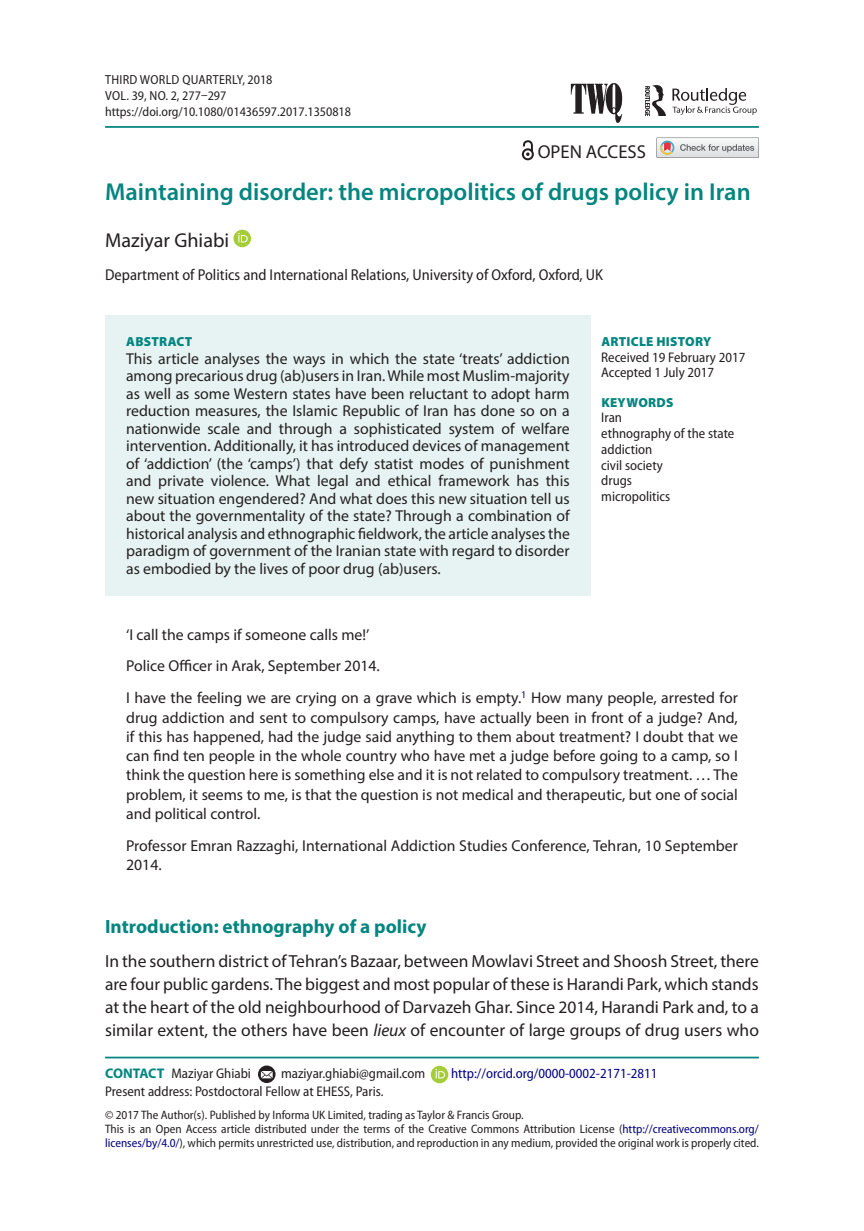
<style>
.page{position:relative;width:864px;height:1231px;background:#fff}
.page>*{position:absolute;margin:0;border:0;box-sizing:border-box;transform-origin:0 0}
.t1{font:600 24.5px "Myriad Pro";color:#04857f}
.t2{font:20.12px "Myriad Pro";color:#231f20}
.t3{font:700 19.25px "Myriad Pro";color:#04857f}
.t4{font:18.72px "Myriad Pro";color:#231f20}
.t5{font:17.5px/22.8px "Myriad Pro";color:#231f20;text-align:justify}
.t6{font:15.75px/17.5px "Myriad Pro";color:#231f20;text-align:justify}
.t7{font:semi-condensed 15.75px "Myriad Pro";color:#231f20}
.t8{font:semi-condensed 14px/15.8px "Myriad Pro";color:#231f20}
.t9{font:semi-condensed 14px "Myriad Pro";color:#000080}
.t10{font:semi-condensed 13.12px/15.8px "Myriad Pro";color:#231f20}
.t11{font:900 13.12px "Myriad Pro";letter-spacing:.02em;color:#04857f}
.t12{font:semi-condensed 12.25px/14px "Myriad Pro";color:#231f20}
.s1{font-style:italic}
.s2{font-weight:700;font-stretch:normal;color:#04857f}
.s3{color:#000080}
</style>
<div class="page">
<hr style="left:105px;top:126px;width:653px;height:2px;background:#04857f">
<div style="left:105px;top:315px;width:485px;height:280px;background:#e6f3f2"></div>
<svg style="left:233px;top:230px;width:18px;height:17px"></svg>
<svg style="left:238px;top:233px;width:9px;height:9px"></svg>
<hr style="left:105px;top:1056px;width:653px;height:2px;background:#04857f">
<svg style="left:258px;top:1065px;width:17px;height:17px"></svg>
<svg style="left:261px;top:1070px;width:11px;height:8px"></svg>
<svg style="left:430px;top:1065px;width:18px;height:18px"></svg>
<svg style="left:435px;top:1068px;width:10px;height:10px"></svg>
<svg style="left:672px;top:88px;width:84px;height:27px"></svg>
<svg style="left:645px;top:86px;width:20px;height:30px"></svg>
<img style="left:570px;top:83px;width:52px;height:40px">
<svg style="left:521px;top:140px;width:12px;height:20px"></svg>
<svg style="left:656px;top:137px;width:102px;height:21px"></svg>
<p class="t10" style="left:105px;top:72px;width:247px">Third World Quarterly, 2018<br>VOL. 39, NO. 2, 277–297 https://doi.org/10.1080/01436597.2017.1350818</p>
<p class="t4" style="left:537px;top:140px;width:110px">OPEN ACCESS</p>
<h1 class="t1" style="left:105px;top:176px;width:647px">Maintaining disorder: the micropolitics of drugs policy in Iran</h1>
<p class="t2" style="left:105px;top:228px;width:126px">Maziyar Ghiabi</p>
<p class="t7" style="left:105px;top:266px;width:499px">Department of Politics and International Relations, University of Oxford, Oxford, UK</p>
<p class="t11" style="left:126px;top:334px;width:68px">ABSTRACT</p>
<p class="t6" style="left:126px;top:349px;width:445px">This article analyses the ways in which the state ‘treats’ addiction among precarious drug (ab)users in Iran. While most Muslim-majority as well as some Western states have been reluctant to adopt harm reduction measures, the Islamic Republic of Iran has done so on a nationwide scale and through a sophisticated system of welfare intervention. Additionally, it has introduced devices of management of ‘addiction’ (the ‘camps’) that defy statist modes of punishment and private violence. What legal and ethical framework has this new situation engendered? And what does this new situation tell us about the governmentality of the state? Through a combination of historical analysis and ethnographic fieldwork, the article analyses the paradigm of government of the Iranian state with regard to disorder as embodied by the lives of poor drug (ab)users.</p>
<p class="t11" style="left:601px;top:334px;width:111px">ARTICLE HISTORY</p>
<p class="t8" style="left:601px;top:349px;width:146px">Received 19 February 2017<br>Accepted 1 July 2017</p>
<p class="t11" style="left:601px;top:395px;width:74px">KEYWORDS</p>
<p class="t8" style="left:601px;top:410px;width:134px">Iran<br>ethnography of the state addiction<br>civil society<br>drugs<br>micropolitics</p>
<p class="t6" style="left:126px;top:618px;width:613px;line-height:31.8px;text-align:left">‘I call the camps if someone calls me!’<br>Police Officer in Arak, September 2014.<br>I have the feeling we are crying on a grave which is empty.<sup>1</sup> How many people, arrested for</p>
<p class="t6" style="left:126px;top:707px;width:613px;line-height:19.2px">drug addiction and sent to compulsory camps, have actually been in front of a judge? And, if this has happened, had the judge said anything to them about treatment? I doubt that we can find ten people in the whole country who have met a judge before going to a camp, so I think the question here is something else and it is not related to compulsory treatment. … The problem, it seems to me, is that the question is not medical and therapeutic, but one of social and political control.</p>
<p class="t6" style="left:126px;top:835px;width:613px;line-height:19.2px">Professor Emran Razzaghi, International Addiction Studies Conference, Tehran, 10 September<br>2014.</p>
<p class="t3" style="left:105px;top:914px;width:323px">Introduction: ethnography of a policy</p>
<p class="t5" style="left:105px;top:949px;width:655px">In the southern district of Tehran’s Bazaar, between Mowlavi Street and Shoosh Street, there are four public gardens. The biggest and most popular of these is Harandi Park, which stands at the heart of the old neighbourhood of Darvazeh Ghar. Since 2014, Harandi Park and, to a similar extent, the others have been <span class="s1">lieux</span> of encounter of large groups of drug users who</p>
<p class="t8" style="left:105px;top:1065px;width:147px"><span class="s2">CONTACT</span> Maziyar Ghiabi</p>
<p class="t8" style="left:281px;top:1065px;width:146px">maziyar.ghiabi@gmail.com</p>
<p class="t9" style="left:451px;top:1065px;width:208px">http://orcid.org/0000-0002-2171-2811</p>
<p class="t8" style="left:105px;top:1083px;width:280px">Present address: Postdoctoral Fellow at EHESS, Paris.</p>
<p class="t12" style="left:105px;top:1107px;width:655px">© 2017 The Author(s). Published by Informa UK Limited, trading as Taylor &amp; Francis Group.<br>This is an Open Access article distributed under the terms of the Creative Commons Attribution License (<span class="s3">http://creativecommons.org/ licenses/by/4.0/</span>), which permits unrestricted use, distribution, and reproduction in any medium, provided the original work is properly cited.</p>
</div>
